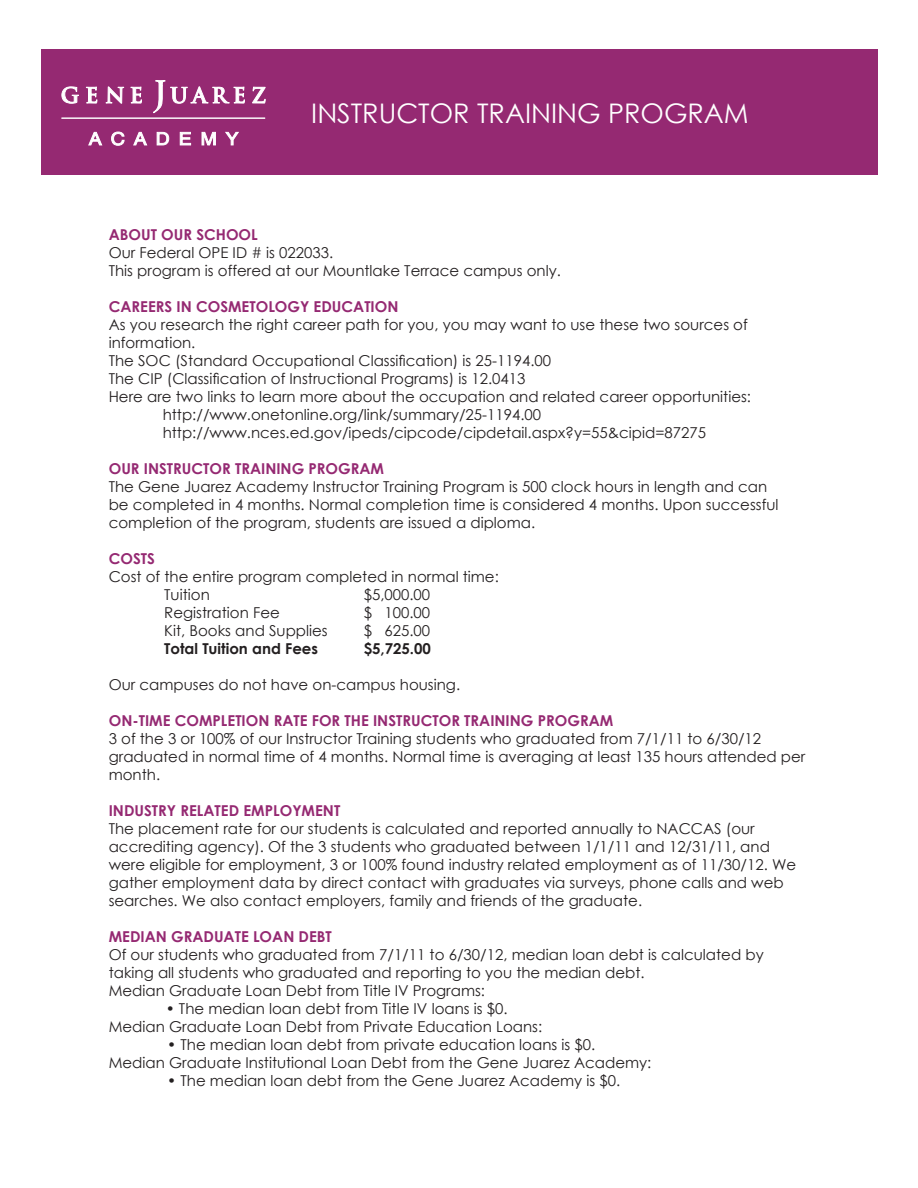
<style>
.page{position:relative;width:918px;height:1188px;background:#fff}
.page>*{position:absolute;margin:0;border:0;box-sizing:border-box;transform-origin:0 0}
.t1{font:27px "Century Gothic";color:#fff}
.t2{font:15px/18px "Century Gothic";color:#231f20}
.t3{font:700 15px "Century Gothic";color:#952972}
.t4{font:700 15px "Century Gothic";color:#231f20}
</style>
<div class="page">
<div style="left:41px;top:50px;width:837px;height:126px;background:#952972"></div>
<svg style="left:62px;top:86px;width:17px;height:18px"></svg>
<svg style="left:86px;top:86px;width:12px;height:18px"></svg>
<svg style="left:106px;top:86px;width:18px;height:18px"></svg>
<svg style="left:130px;top:86px;width:12px;height:18px"></svg>
<svg style="left:252px;top:86px;width:14px;height:18px"></svg>
<svg style="left:153px;top:80px;width:92px;height:33px"></svg>
<svg style="left:88px;top:132px;width:15px;height:14px"></svg>
<svg style="left:111px;top:131px;width:14px;height:15px"></svg>
<svg style="left:133px;top:132px;width:15px;height:14px"></svg>
<svg style="left:157px;top:132px;width:12px;height:14px"></svg>
<svg style="left:180px;top:132px;width:11px;height:14px"></svg>
<svg style="left:201px;top:131px;width:15px;height:15px"></svg>
<svg style="left:225px;top:132px;width:14px;height:14px"></svg>
<hr style="left:62px;top:118px;width:203px;height:1px;background:#fff">
<p class="t1" style="left:311px;top:94px;width:439px">INSTRUCTOR TRAINING PROGRAM</p>
<p class="t3" style="left:109px;top:223px;width:151px">ABOUT OUR SCHOOL</p>
<p class="t2" style="left:109px;top:243px;width:226px">Our Federal OPE ID # is 022033.</p>
<p class="t2" style="left:109px;top:261px;width:454px">This program is offered at our Mountlake Terrace campus only.</p>
<p class="t3" style="left:109px;top:295px;width:291px">CAREERS IN COSMETOLOGY EDUCATION</p>
<p class="t2" style="left:109px;top:315px;width:641px">As you research the right career path for you, you may want to use these two sources of information.</p>
<p class="t2" style="left:109px;top:351px;width:444px">The SOC (Standard Occupational Classification) is 25-1194.00</p>
<p class="t2" style="left:109px;top:369px;width:418px">The CIP (Classification of Instructional Programs) is 12.0413</p>
<p class="t2" style="left:109px;top:387px;width:644px">Here are two links to learn more about the occupation and related career opportunities:</p>
<p class="t2" style="left:163px;top:405px;width:380px">http://www.onetonline.org/link/summary/25-1194.00</p>
<p class="t2" style="left:163px;top:423px;width:545px">http://www.nces.ed.gov/ipeds/cipcode/cipdetail.aspx?y=55&amp;cipid=87275</p>
<p class="t3" style="left:109px;top:457px;width:277px">OUR INSTRUCTOR TRAINING PROGRAM</p>
<p class="t2" style="left:109px;top:477px;width:671px">The Gene Juarez Academy Instructor Training Program is 500 clock hours in length and can be completed in 4 months. Normal completion time is considered 4 months. Upon successful completion of the program, students are issued a diploma.</p>
<p class="t3" style="left:109px;top:547px;width:48px">COSTS</p>
<p class="t2" style="left:109px;top:567px;width:392px">Cost of the entire program completed in normal time:</p>
<p class="t2" style="left:164px;top:585px;width:47px">Tuition</p>
<p class="t2" style="left:364px;top:585px;width:68px">$5,000.00</p>
<p class="t2" style="left:164px;top:603px;width:117px">Registration Fee</p>
<p class="t2" style="left:364px;top:603px;width:68px">$ 100.00</p>
<p class="t2" style="left:164px;top:621px;width:165px">Kit, Books and Supplies</p>
<p class="t2" style="left:364px;top:621px;width:68px">$ 625.00</p>
<p class="t4" style="left:164px;top:637px;width:155px">Total Tuition and Fees</p>
<p class="t4" style="left:364px;top:637px;width:69px">$5,725.00</p>
<p class="t2" style="left:109px;top:675px;width:353px">Our campuses do not have on-campus housing.</p>
<p class="t3" style="left:109px;top:709px;width:506px">ON-TIME COMPLETION RATE FOR THE INSTRUCTOR TRAINING PROGRAM</p>
<p class="t2" style="left:109px;top:729px;width:698px">3 of the 3 or 100% of our Instructor Training students who graduated from 7/1/11 to 6/30/12 graduated in normal time of 4 months. Normal time is averaging at least 135 hours attended per month.</p>
<p class="t3" style="left:109px;top:799px;width:233px">INDUSTRY RELATED EMPLOYMENT</p>
<p class="t2" style="left:109px;top:819px;width:689px">The placement rate for our students is calculated and reported annually to NACCAS (our accrediting agency). Of the 3 students who graduated between 1/1/11 and 12/31/11, and were eligible for employment, 3 or 100% found industry related employment as of 11/30/12. We gather employment data by direct contact with graduates via surveys, phone calls and web searches. We also contact employers, family and friends of the graduate.</p>
<p class="t3" style="left:109px;top:925px;width:225px">MEDIAN GRADUATE LOAN DEBT</p>
<p class="t2" style="left:109px;top:945px;width:656px">Of our students who graduated from 7/1/11 to 6/30/12, median loan debt is calculated by taking all students who graduated and reporting to you the median debt.</p>
<p class="t2" style="left:109px;top:981px;width:378px">Median Graduate Loan Debt from Title IV Programs:</p>
<p class="t2" style="left:166px;top:999px;width:343px">• The median loan debt from Title IV loans is $0.</p>
<p class="t2" style="left:109px;top:1017px;width:435px">Median Graduate Loan Debt from Private Education Loans:</p>
<p class="t2" style="left:167px;top:1035px;width:430px">• The median loan debt from private education loans is $0.</p>
<p class="t2" style="left:109px;top:1053px;width:544px">Median Graduate Institutional Loan Debt from the Gene Juarez Academy:</p>
<p class="t2" style="left:167px;top:1071px;width:454px">• The median loan debt from the Gene Juarez Academy is $0.</p>
</div>
